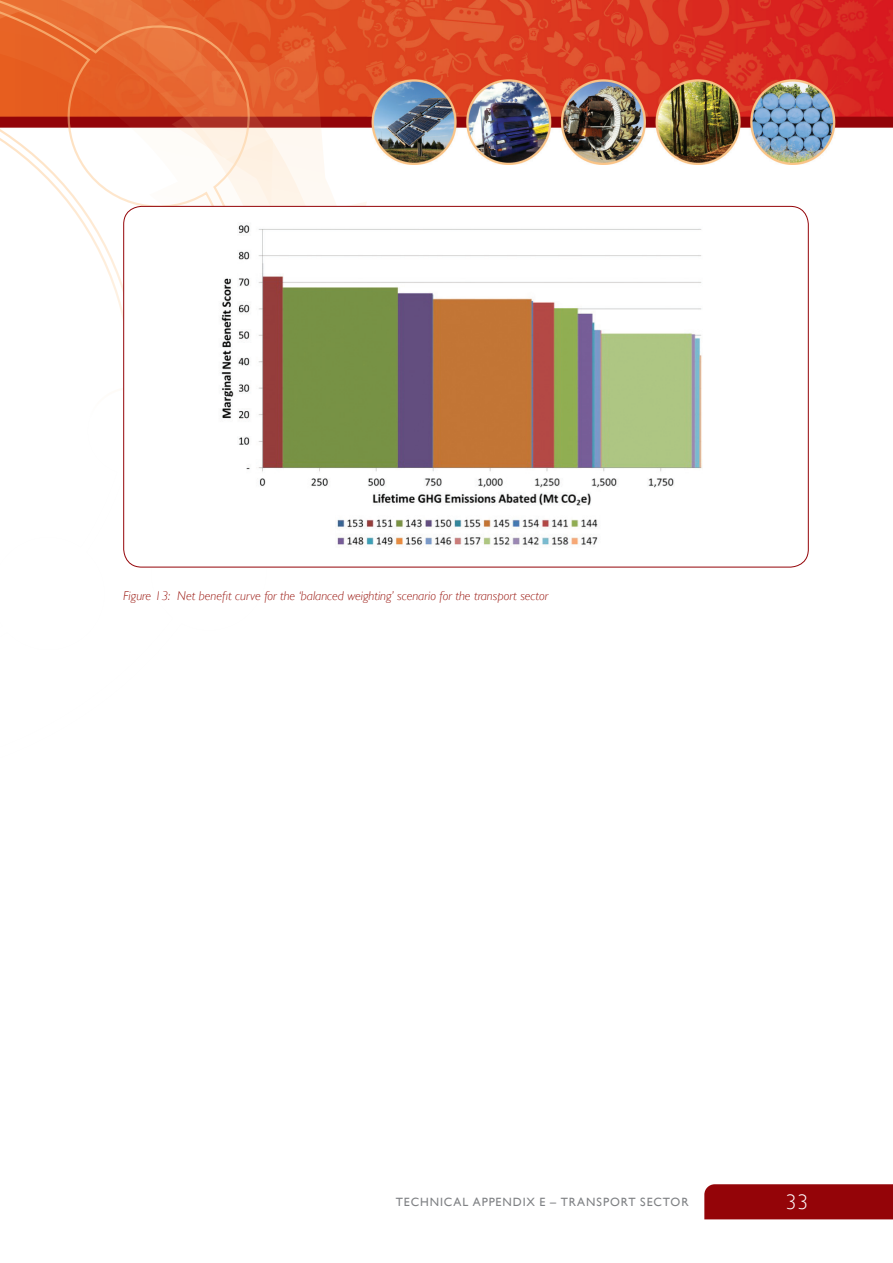
<style>
.page{position:relative;width:893px;height:1263px;background:#fff}
.page>*{position:absolute;margin:0;border:0;box-sizing:border-box;transform-origin:0 0}
.t1{font:300 21px "Gill Sans";color:#fff}
.figure_heading{font:italic 300 12.75px "Gill Sans";color:#99150e}
.t2{font:12px "Gill Sans";letter-spacing:.075em;color:#808285}
</style>
<div class="page">
<img style="left:368px;top:0;width:525px;height:165px">
<svg style="left:342px;top:0;width:25px;height:568px"></svg>
<svg style="left:0;top:0;width:342px;height:568px"></svg>
<svg style="left:0;top:44px;width:182px;height:524px"></svg>
<div style="left:704px;top:1184px;width:189px;height:35px;background:#940408"></div>
<div style="left:124px;top:206px;width:684px;height:361px;background:#fff;border-radius:18px"></div>
<img style="left:221px;top:225px;width:481px;height:320px">
<p class="figure_heading" style="left:123px;top:589px;width:426px">Figure 13: Net benefit curve for the ‘balanced weighting’ scenario for the transport sector</p>
<p class="t2" style="left:396px;top:1195px;width:294px">TECHNICAL APPENDIX E – TRANSPORT SECTOR</p>
<h1 class="t1" style="left:786px;top:1186px;width:24px">33</h1>
</div>
